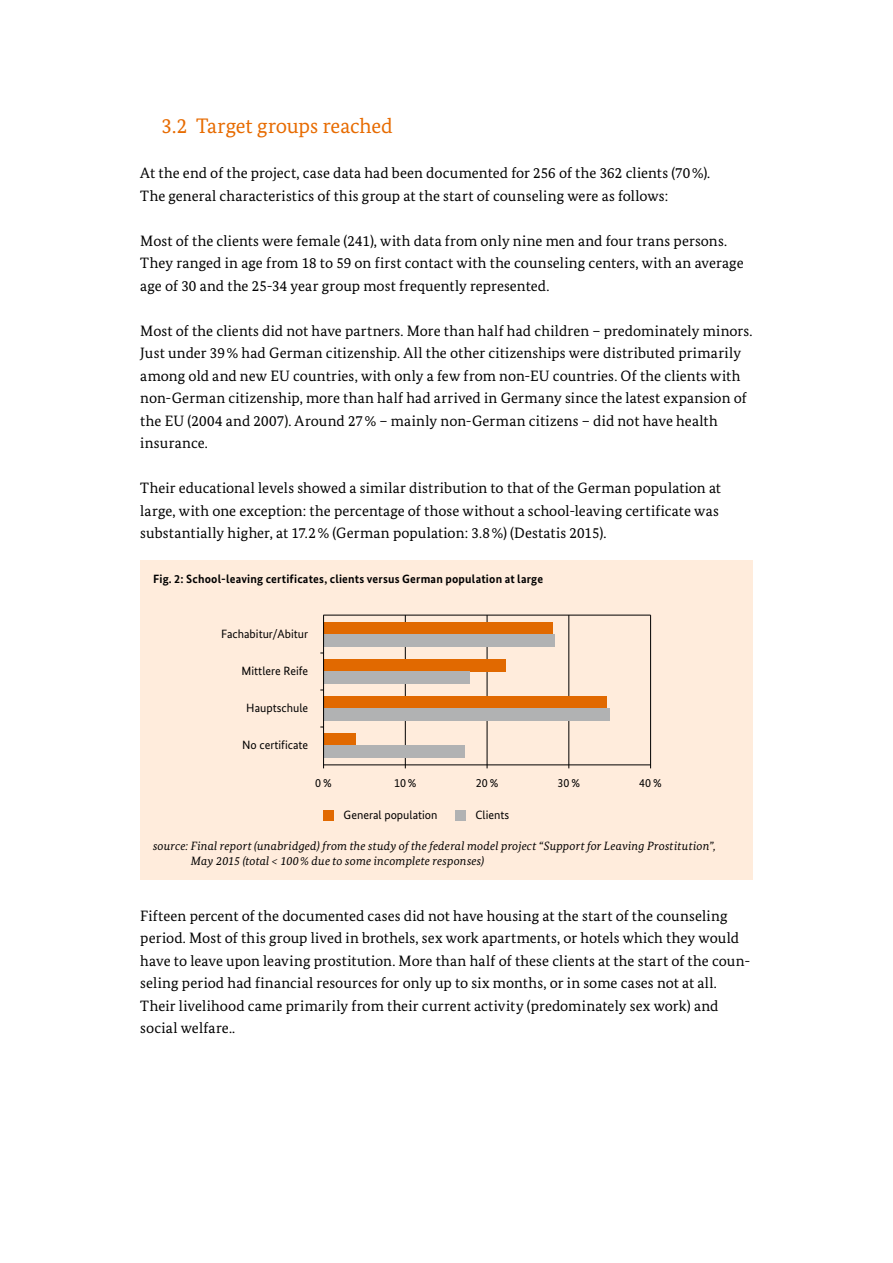
<style>
.page{position:relative;width:893px;height:1263px;background:#fff}
.page>*{position:absolute;margin:0;border:0;box-sizing:border-box;transform-origin:0 0}
.t1{font:21px "Bundes Serif";letter-spacing:-.005em;color:#e76b00}
.t2{font:15px/22.5px "Bundes Serif";letter-spacing:.005em;color:#000}
.t3{font:italic 12px/15px "Bundes Serif";letter-spacing:.015em;color:#000}
.t4{font:12px "Bundes Sans";color:#000}
.t5{font:700 12px "Bundes Sans";letter-spacing:.015em;color:#000}
</style>
<div class="page">
<div style="left:140px;top:561px;width:613px;height:319px;background:#ffecdc"></div>
<hr style="left:405px;top:615px;width:1px;height:153px;background:#000">
<hr style="left:487px;top:615px;width:1px;height:153px;background:#000">
<hr style="left:569px;top:615px;width:1px;height:153px;background:#000">
<div style="left:324px;top:622px;width:229px;height:12px;background:#e16900"></div>
<div style="left:324px;top:634px;width:231px;height:13px;background:#b1b2b3"></div>
<div style="left:324px;top:659px;width:182px;height:12px;background:#e16900"></div>
<div style="left:324px;top:671px;width:146px;height:13px;background:#b1b2b3"></div>
<div style="left:324px;top:696px;width:283px;height:12px;background:#e16900"></div>
<div style="left:324px;top:708px;width:286px;height:13px;background:#b1b2b3"></div>
<div style="left:324px;top:733px;width:31px;height:12px;background:#e16900"></div>
<div style="left:324px;top:745px;width:141px;height:13px;background:#b1b2b3"></div>
<div style="left:324px;top:810px;width:10px;height:11px;background:#e16900"></div>
<div style="left:455px;top:810px;width:11px;height:11px;background:#b1b2b3"></div>
<hr style="left:323px;top:615px;width:1px;height:153px;background:#000">
<hr style="left:650px;top:615px;width:1px;height:153px;background:#000">
<hr style="left:323px;top:615px;width:328px;height:1px;background:#000">
<hr style="left:323px;top:765px;width:328px;height:1px;background:#000">
<h2 class="t1" style="left:162px;top:113px;width:233px">3.2 Target groups reached</h2>
<p class="t2" style="left:140px;top:162px;width:571px">At the end of the project, case data had been documented for 256 of the 362 clients (70 %).<br>The general characteristics of this group at the start of counseling were as follows:</p>
<p class="t2" style="left:140px;top:229px;width:605px">Most of the clients were female (241), with data from only nine men and four trans persons.<br>They ranged in age from 18 to 59 on first contact with the counseling centers, with an average age of 30 and the 25-34 year group most frequently represented.</p>
<p class="t2" style="left:140px;top:319px;width:614px">Most of the clients did not have partners. More than half had children – predominately minors.<br>Just under 39 % had German citizenship. All the other citizenships were distributed primarily among old and new EU countries, with only a few from non-EU countries. Of the clients with non-German citizenship, more than half had arrived in Germany since the latest expansion of the EU (2004 and 2007). Around 27 % – mainly non-German citizens – did not have health insurance.</p>
<p class="t2" style="left:140px;top:477px;width:582px">Their educational levels showed a similar distribution to that of the German population at large, with one exception: the percentage of those without a school-leaving certificate was substantially higher, at 17.2 % (German population: 3.8 %) (Destatis 2015).</p>
<p class="t5" style="left:153px;top:572px;width:392px">Fig. 2: School-leaving certificates, clients versus German population at large</p>
<p class="t4" style="left:221px;top:627px;width:88px">Fachabitur/Abitur</p>
<p class="t4" style="left:242px;top:664px;width:68px">Mittlere Reife</p>
<p class="t4" style="left:246px;top:701px;width:63px">Hauptschule</p>
<p class="t4" style="left:242px;top:738px;width:68px">No certificate</p>
<p class="t4" style="left:315px;top:776px;width:18px">0 %</p>
<p class="t4" style="left:394px;top:776px;width:24px">10 %</p>
<p class="t4" style="left:476px;top:776px;width:24px">20 %</p>
<p class="t4" style="left:558px;top:776px;width:24px">30 %</p>
<p class="t4" style="left:639px;top:776px;width:24px">40 %</p>
<p class="t4" style="left:344px;top:808px;width:95px">General population</p>
<p class="t4" style="left:475px;top:808px;width:35px">Clients</p>
<p class="t3" style="left:191px;top:838px;width:526px;text-indent:-38px">source: Final report (unabridged) from the study of the federal model project “Support for Leaving Prostitution”,<br>May 2015 (total &lt; 100 % due to some incomplete responses)</p>
<p class="t2" style="left:140px;top:904px;width:611px">Fifteen percent of the documented cases did not have housing at the start of the counseling period. Most of this group lived in brothels, sex work apartments, or hotels which they would have to leave upon leaving prostitution. More than half of these clients at the start of the coun&shy;seling period had financial resources for only up to six months, or in some cases not at all.<br>Their livelihood came primarily from their current activity (predominately sex work) and social welfare..</p>
</div>
